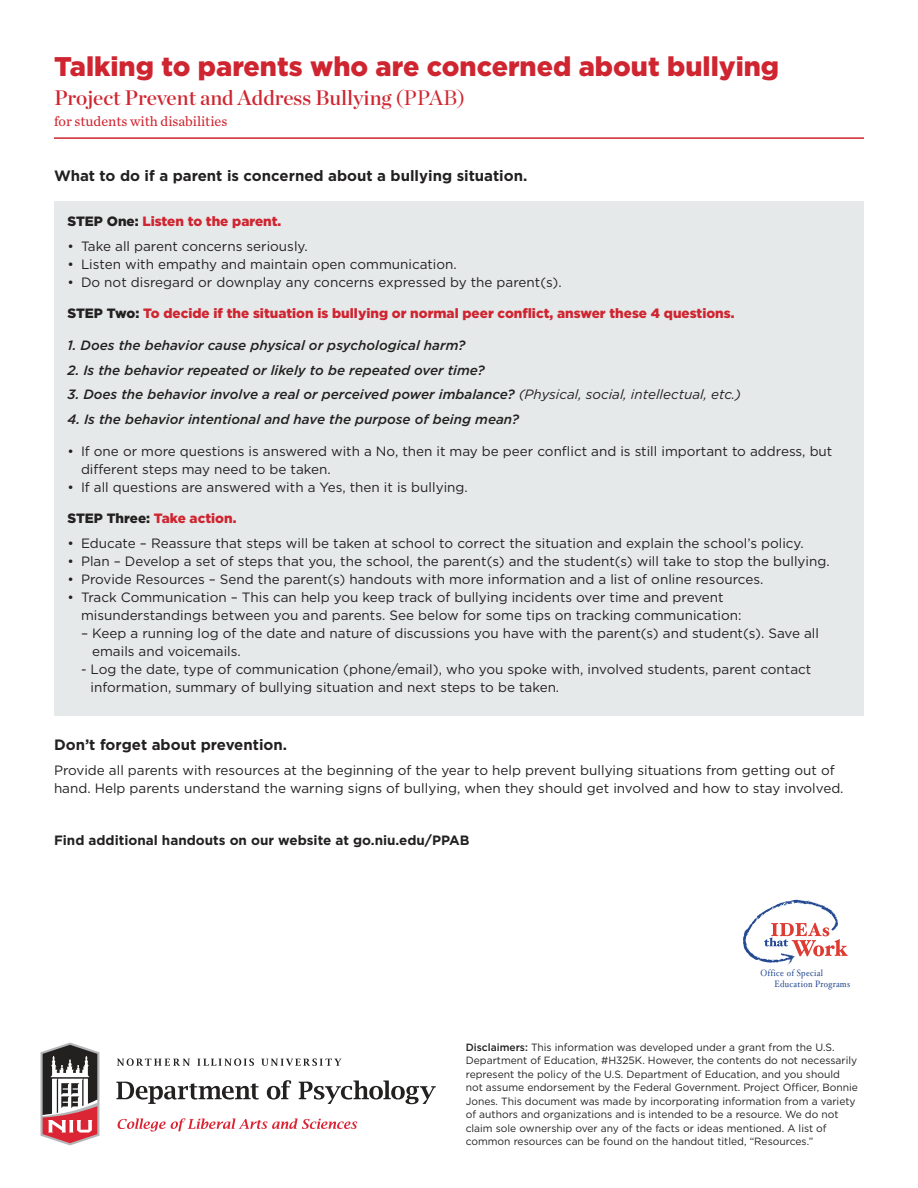
<style>
.page{position:relative;width:918px;height:1188px;background:#fff}
.page>*{position:absolute;margin:0;border:0;box-sizing:border-box;transform-origin:0 0}
.t1{font:900 27px "Gotham";color:#cf2530}
.t2{font:21px "Chronicle Display Semi";color:#cf2530}
.t3{font:700 15px "Gotham";color:#232020}
.t4{font:14.25px "Chronicle Text G2";color:#cf2530}
.t5{font:13.5px/18px "Gotham";color:#232020}
.t6{font:italic 500 13.5px "Gotham";color:#232020}
.t7{font:900 13.5px "Gotham";color:#cf2530}
.t8{font:700 13.5px "Gotham";color:#232020}
.t9{font:10.5px/13.5px "Gotham";color:#232020}
.t10{font:9.3px/11.1px "Hoefler Text";letter-spacing:.035em;color:#254a91;scale:.89 1}
.s1{font-family:"Chronicle Display"}
.s2{color:#232020}
.s3{font-weight:400}
.s4{font-weight:500}
</style>
<div class="page">
<div style="left:54px;top:201px;width:810px;height:515px;background:#e6e9ea"></div>
<svg style="left:41px;top:1043px;width:58px;height:102px"></svg>
<svg style="left:117px;top:1058px;width:73px;height:8px"></svg>
<svg style="left:197px;top:1058px;width:57px;height:8px"></svg>
<svg style="left:261px;top:1058px;width:80px;height:8px"></svg>
<svg style="left:116px;top:1082px;width:143px;height:22px"></svg>
<svg style="left:267px;top:1080px;width:24px;height:20px"></svg>
<svg style="left:299px;top:1081px;width:137px;height:23px"></svg>
<svg style="left:118px;top:1118px;width:239px;height:14px"></svg>
<svg style="left:743px;top:900px;width:105px;height:65px"></svg>
<hr style="left:54px;top:137px;width:810px;height:2px;background:#cf2530">
<p class="t1" style="left:54px;top:47px;width:727px">Talking to parents who are concerned about bullying</p>
<p class="t2" style="left:54px;top:82px;width:413px">Project Prevent and Address Bullying <span class="s1">(PPAB)</span></p>
<p class="t4" style="left:54px;top:110px;width:175px">for students with disabilities</p>
<p class="t3" style="left:54px;top:166px;width:475px">What to do if a parent is concerned about a bullying situation.</p>
<p class="t7" style="left:68px;top:212px;width:215px"><span class="s2">STEP One:</span> Listen to the parent.</p>
<p class="t5" style="left:68px;top:237px;width:242px">• Take all parent concerns seriously.</p>
<p class="t5" style="left:68px;top:255px;width:391px">• Listen with empathy and maintain open communication.</p>
<p class="t5" style="left:68px;top:273px;width:496px">• Do not disregard or downplay any concerns expressed by the parent(s).</p>
<p class="t7" style="left:68px;top:304px;width:669px"><span class="s2">STEP Two:</span> To decide if the situation is bullying or normal peer conflict, answer these 4 questions.</p>
<p class="t6" style="left:68px;top:336px;width:399px">1. Does the behavior cause physical or psychological harm?</p>
<p class="t6" style="left:68px;top:361px;width:419px">2. Is the behavior repeated or likely to be repeated over time?</p>
<p class="t6" style="left:68px;top:386px;width:675px">3. Does the behavior involve a real or perceived power imbalance? <span class="s3">(Physical, social, intellectual, etc.)</span></p>
<p class="t6" style="left:68px;top:410px;width:453px">4. Is the behavior intentional and have the purpose of being mean?</p>
<p class="t5" style="left:81px;top:441px;width:753px;text-indent:-14px">• If one or more questions is answered with a No, then it may be peer conflict and is still important to address, but different steps may need to be taken.</p>
<p class="t5" style="left:68px;top:477px;width:402px">• If all questions are answered with a Yes, then it is bullying.</p>
<p class="t7" style="left:68px;top:509px;width:171px"><span class="s2">STEP Three:</span> Take action.</p>
<p class="t5" style="left:68px;top:534px;width:738px">• Educate – Reassure that steps will be taken at school to correct the situation and explain the school’s policy.</p>
<p class="t5" style="left:68px;top:552px;width:764px">• Plan – Develop a set of steps that you, the school, the parent(s) and the student(s) will take to stop the bullying.</p>
<p class="t5" style="left:68px;top:570px;width:697px">• Provide Resources – Send the parent(s) handouts with more information and a list of online resources.</p>
<p class="t5" style="left:81px;top:588px;width:662px;text-indent:-14px">• Track Communication – This can help you keep track of bullying incidents over time and prevent misunderstandings between you and parents. See below for some tips on tracking communication:</p>
<p class="t5" style="left:92px;top:624px;width:728px;text-indent:-11px">– Keep a running log of the date and nature of discussions you have with the parent(s) and student(s). Save all emails and voicemails.</p>
<p class="t5" style="left:91px;top:660px;width:722px;text-indent:-10px">- Log the date, type of communication (phone/email), who you spoke with, involved students, parent contact information, summary of bullying situation and next steps to be taken.</p>
<p class="t3" style="left:54px;top:735px;width:235px">Don’t forget about prevention.</p>
<p class="t5" style="left:54px;top:761px;width:791px">Provide all parents with resources at the beginning of the year to help prevent bullying situations from getting out of hand. Help parents understand the warning signs of bullying, when they should get involved and how to stay involved.</p>
<p class="t8" style="left:54px;top:831px;width:417px">Find additional handouts on our website at go.niu.edu/PPAB</p>
<p class="t10" style="left:775px;top:968px;width:87px;text-indent:-14px">Office of Special<br>Education Programs</p>
<p class="t9" style="left:466px;top:1040px;width:394px"><span class="s4">Disclaimers:</span> This information was developed under a grant from the U.S.<br>Department of Education, #H325K. However, the contents do not necessarily represent the policy of the U.S. Department of Education, and you should not assume endorsement by the Federal Government. Project Officer, Bonnie Jones. This document was made by incorporating information from a variety of authors and organizations and is intended to be a resource. We do not claim sole ownership over any of the facts or ideas mentioned. A list of common resources can be found on the handout titled, “Resources.”</p>
</div>
